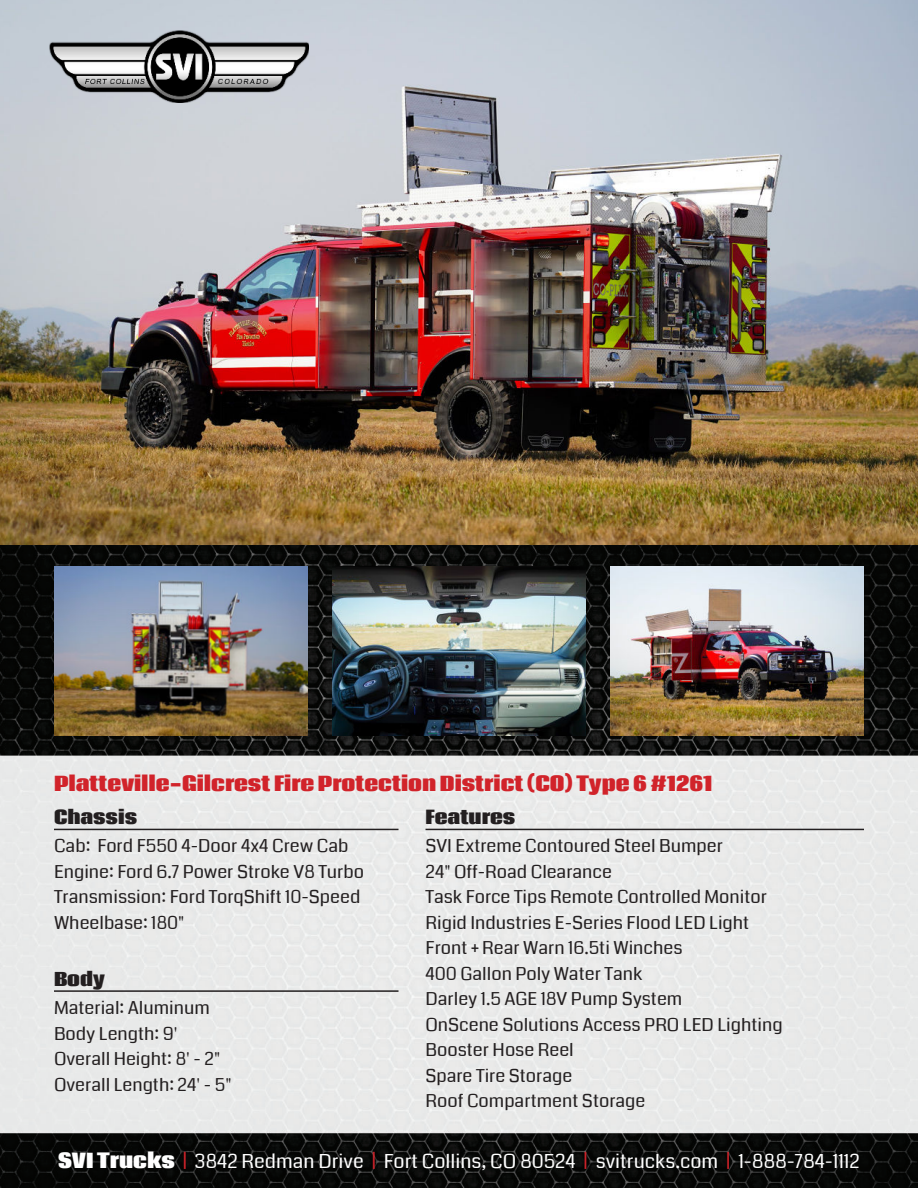
<style>
.page{position:relative;width:918px;height:1188px;background:#fff}
.page>*{position:absolute;margin:0;border:0;box-sizing:border-box;transform-origin:0 0}
.t1{font:19.5px "Coda";color:#fff}
.t2{font:800 19.5px "Coda";color:#d1232a}
.t3{font:18px/25.5px "Coda";color:#231f20}
.t4{font:800 18px "Coda";color:#231f20}
.s1{font-weight:800}
.s2{color:#d1232a}
</style>
<div class="page">
<img style="left:0;top:544px;width:918px;height:644px">
<hr style="left:54px;top:829px;width:345px;height:1px;background:#231f20">
<hr style="left:54px;top:990px;width:345px;height:2px;background:#231f20">
<hr style="left:426px;top:829px;width:438px;height:1px;background:#231f20">
<img style="left:54px;top:566px;width:254px;height:169px">
<img style="left:332px;top:566px;width:254px;height:169px">
<img style="left:610px;top:566px;width:254px;height:169px">
<img style="left:0;top:0;width:918px;height:544px">
<img style="left:50px;top:30px;width:259px;height:72px">
<p class="t2" style="left:54px;top:774px;width:660px">Platteville-Gilcrest Fire Protection District (CO) Type 6 #1261</p>
<p class="t4" style="left:54px;top:807px;width:85px">Chassis</p>
<p class="t3" style="left:54px;top:833px;width:312px">Cab: Ford F550 4-Door 4x4 Crew Cab<br>Engine: Ford 6.7 Power Stroke V8 Turbo<br>Transmission: Ford TorqShift 10-Speed<br>Wheelbase: 180"</p>
<p class="t4" style="left:54px;top:970px;width:52px">Body</p>
<p class="t3" style="left:54px;top:996px;width:179px">Material: Aluminum<br>Body Length: 9'<br>Overall Height: 8' - 2"<br>Overall Length: 24' - 5"</p>
<p class="t4" style="left:426px;top:807px;width:91px">Features</p>
<p class="t3" style="left:426px;top:833px;width:359px">SVI Extreme Contoured Steel Bumper<br>24" Off-Road Clearance<br>Task Force Tips Remote Controlled Monitor<br>Rigid Industries E-Series Flood LED Light<br>Front + Rear Warn 16.5ti Winches<br>400 Gallon Poly Water Tank<br>Darley 1.5 AGE 18V Pump System<br>OnScene Solutions Access PRO LED Lighting<br>Booster Hose Reel<br>Spare Tire Storage<br>Roof Compartment Storage</p>
<p class="t1" style="left:58px;top:1152px;width:803px"><span class="s1">SVI Trucks</span> <span class="s2">|</span> 3842 Redman Drive <span class="s2">|</span> Fort Collins, CO 80524 <span class="s2">|</span> svitrucks.com <span class="s2">|</span> 1-888-784-1112</p>
</div>
